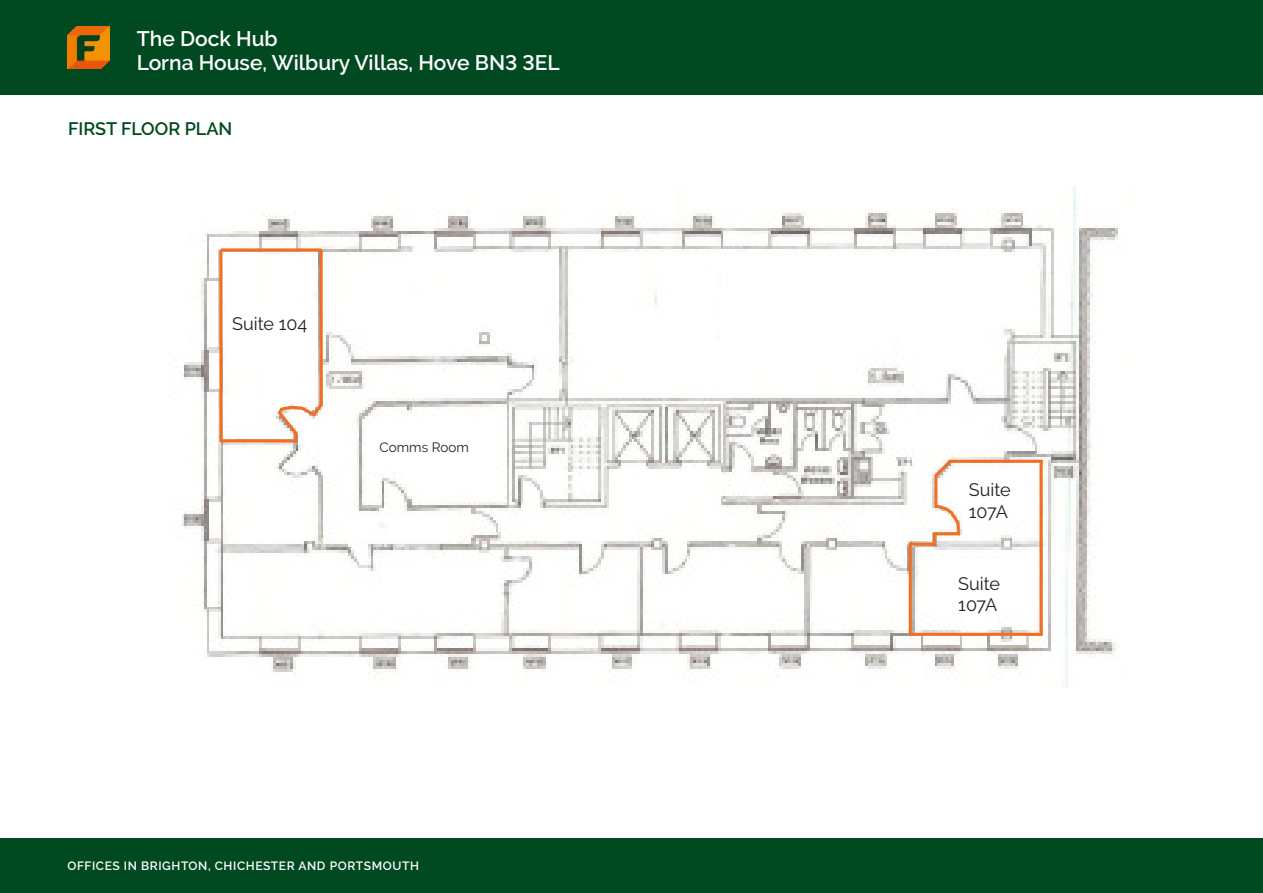
<style>
.page{position:relative;width:1263px;height:893px;background:#fff}
.page>*{position:absolute;margin:0;border:0;box-sizing:border-box;transform-origin:0 0}
.t1{font:600 21px "Raleway";color:#fff}
.t2{font:18px/21.6px "Raleway";color:#231f20}
.t3{font:600 18px "Raleway";color:#004921}
.t4{font:13.5px "Raleway";color:#231f20}
.t5{font:600 12px "Raleway";letter-spacing:.05em;color:#fff}
</style>
<div class="page">
<div style="left:0;top:0;width:1263px;height:95px;background:#004921"></div>
<img style="left:67px;top:26px;width:43px;height:42px">
<div style="left:0;top:838px;width:1263px;height:55px;background:#004921"></div>
<img style="left:182px;top:187px;width:936px;height:501px">
<hr style="left:219px;top:250px;width:3px;height:192px;background:#f36e21">
<hr style="left:221px;top:248px;width:100px;height:3px;background:#f36e21">
<hr style="left:320px;top:250px;width:3px;height:156px;background:#f36e21">
<svg style="left:221px;top:439px;width:75px;height:4px"></svg>
<svg style="left:275px;top:400px;width:51px;height:42px"></svg>
<div style="left:228px;top:305px;width:90px;height:65px;background:#fff"></div>
<div style="left:405px;top:430px;width:91px;height:50px;background:#fff"></div>
<div style="left:952px;top:471px;width:75px;height:32px;background:#fff"></div>
<div style="left:936px;top:562px;width:91px;height:50px;background:#fff"></div>
<hr style="left:949px;top:460px;width:91px;height:3px;background:#f36e21">
<svg style="left:931px;top:456px;width:24px;height:24px"></svg>
<hr style="left:934px;top:475px;width:3px;height:33px;background:#f36e21">
<hr style="left:1039px;top:460px;width:3px;height:174px;background:#f36e21">
<hr style="left:909px;top:633px;width:133px;height:3px;background:#f36e21">
<hr style="left:909px;top:542px;width:3px;height:92px;background:#f36e21">
<svg style="left:910px;top:542px;width:25px;height:4px"></svg>
<svg style="left:932px;top:502px;width:30px;height:43px"></svg>
<p class="t1" style="left:137px;top:27px;width:142px">The Dock Hub</p>
<p class="t1" style="left:137px;top:51px;width:424px">Lorna House, Wilbury Villas, Hove BN3 3EL</p>
<p class="t3" style="left:68px;top:118px;width:166px">FIRST FLOOR PLAN</p>
<p class="t2" style="left:232px;top:313px;width:77px">Suite 104</p>
<p class="t4" style="left:380px;top:439px;width:91px">Comms Room</p>
<p class="t5" style="left:67px;top:858px;width:353px">OFFICES IN BRIGHTON, CHICHESTER AND PORTSMOUTH</p>
<p class="t2" style="left:969px;top:479px;width:43px">Suite<br>107A</p>
<p class="t2" style="left:958px;top:572px;width:43px">Suite<br>107A</p>
</div>
